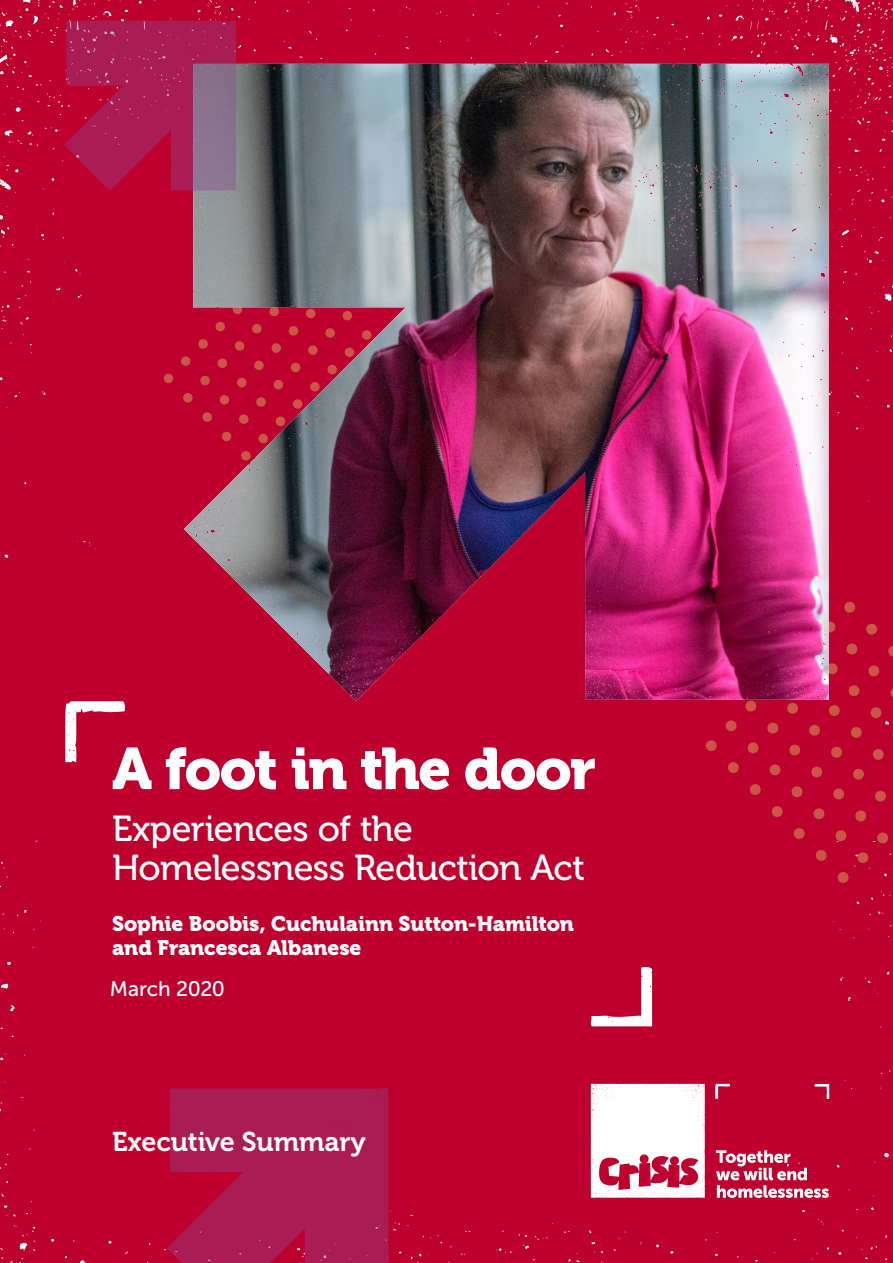
<style>
.page{position:relative;width:893px;height:1263px;background:#fff}
.page>*{position:absolute;margin:0;border:0;box-sizing:border-box;transform-origin:0 0}
.t1{font:58.2px "Museo 900";letter-spacing:-.03em;color:#fff}
.t2{font:36px/39px "Museo 500";letter-spacing:-.02em;color:#fff}
.t3{font:27px "Museo 700";letter-spacing:-.005em;color:#fff}
.t4{font:21px/24px "Museo 900";letter-spacing:-.005em;color:#fff}
.t5{font:21px "Museo Sans 500";letter-spacing:-.015em;color:#fff}
</style>
<div class="page">
<div style="left:0;top:0;width:893px;height:407px;background:#be002e"></div>
<div style="left:0;top:407px;width:893px;height:856px;background:#be002e"></div>
<svg style="left:837px;top:871px;width:12px;height:12px"></svg>
<svg style="left:815px;top:849px;width:12px;height:12px"></svg>
<svg style="left:793px;top:827px;width:12px;height:12px"></svg>
<svg style="left:771px;top:805px;width:12px;height:12px"></svg>
<svg style="left:749px;top:784px;width:12px;height:11px"></svg>
<svg style="left:727px;top:762px;width:12px;height:11px"></svg>
<svg style="left:705px;top:740px;width:12px;height:12px"></svg>
<svg style="left:857px;top:852px;width:12px;height:12px"></svg>
<svg style="left:835px;top:830px;width:12px;height:12px"></svg>
<svg style="left:813px;top:808px;width:12px;height:12px"></svg>
<svg style="left:791px;top:786px;width:12px;height:12px"></svg>
<svg style="left:769px;top:764px;width:12px;height:12px"></svg>
<svg style="left:747px;top:742px;width:12px;height:12px"></svg>
<svg style="left:725px;top:720px;width:12px;height:12px"></svg>
<svg style="left:877px;top:832px;width:12px;height:12px"></svg>
<svg style="left:855px;top:810px;width:12px;height:12px"></svg>
<svg style="left:833px;top:788px;width:12px;height:12px"></svg>
<svg style="left:811px;top:766px;width:12px;height:12px"></svg>
<svg style="left:789px;top:744px;width:12px;height:12px"></svg>
<svg style="left:767px;top:722px;width:12px;height:12px"></svg>
<svg style="left:745px;top:701px;width:12px;height:11px"></svg>
<svg style="left:874px;top:790px;width:12px;height:12px"></svg>
<svg style="left:852px;top:768px;width:12px;height:12px"></svg>
<svg style="left:831px;top:746px;width:11px;height:12px"></svg>
<svg style="left:809px;top:724px;width:11px;height:12px"></svg>
<svg style="left:787px;top:702px;width:12px;height:12px"></svg>
<svg style="left:872px;top:748px;width:12px;height:12px"></svg>
<svg style="left:850px;top:726px;width:12px;height:12px"></svg>
<svg style="left:828px;top:704px;width:12px;height:12px"></svg>
<svg style="left:892px;top:729px;width:1px;height:12px"></svg>
<svg style="left:870px;top:707px;width:12px;height:12px"></svg>
<svg style="left:848px;top:685px;width:12px;height:12px"></svg>
<svg style="left:829px;top:663px;width:9px;height:12px"></svg>
<svg style="left:890px;top:687px;width:3px;height:12px"></svg>
<svg style="left:868px;top:665px;width:12px;height:12px"></svg>
<svg style="left:846px;top:643px;width:12px;height:12px"></svg>
<svg style="left:829px;top:621px;width:7px;height:12px"></svg>
<svg style="left:888px;top:645px;width:5px;height:12px"></svg>
<svg style="left:866px;top:623px;width:12px;height:12px"></svg>
<svg style="left:844px;top:601px;width:12px;height:12px"></svg>
<svg style="left:180px;top:356px;width:4px;height:10px"></svg>
<svg style="left:163px;top:373px;width:11px;height:11px"></svg>
<svg style="left:716px;top:1150px;width:113px;height:48px"></svg>
<svg style="left:814px;top:1084px;width:15px;height:15px"></svg>
<svg style="left:715px;top:1084px;width:16px;height:15px"></svg>
<svg style="left:591px;top:1084px;width:114px;height:114px"></svg>
<img style="left:184px;top:64px;width:645px;height:637px">
<img style="left:236px;top:64px;width:585px;height:9px">
<svg style="left:167px;top:1088px;width:222px;height:175px;background:#ab1950"></svg>
<svg style="left:64px;top:21px;width:172px;height:170px;background:#a62859"></svg>
<svg style="left:77px;top:541px;width:19px;height:8px"></svg>
<svg style="left:65px;top:701px;width:61px;height:62px"></svg>
<svg style="left:590px;top:966px;width:62px;height:60px"></svg>
<h1 class="t1" style="left:112px;top:736px;width:485px">A foot in the door</h1>
<h2 class="t2" style="left:112px;top:809px;width:474px">Experiences of the<br>Homelessness Reduction Act</h2>
<p class="t4" style="left:112px;top:912px;width:463px">Sophie Boobis, Cuchulainn Sutton-Hamilton and Francesca Albanese</p>
<p class="t5" style="left:110px;top:977px;width:117px">March 2020</p>
<p class="t3" style="left:112px;top:1126px;width:255px">Executive Summary</p>
</div>
